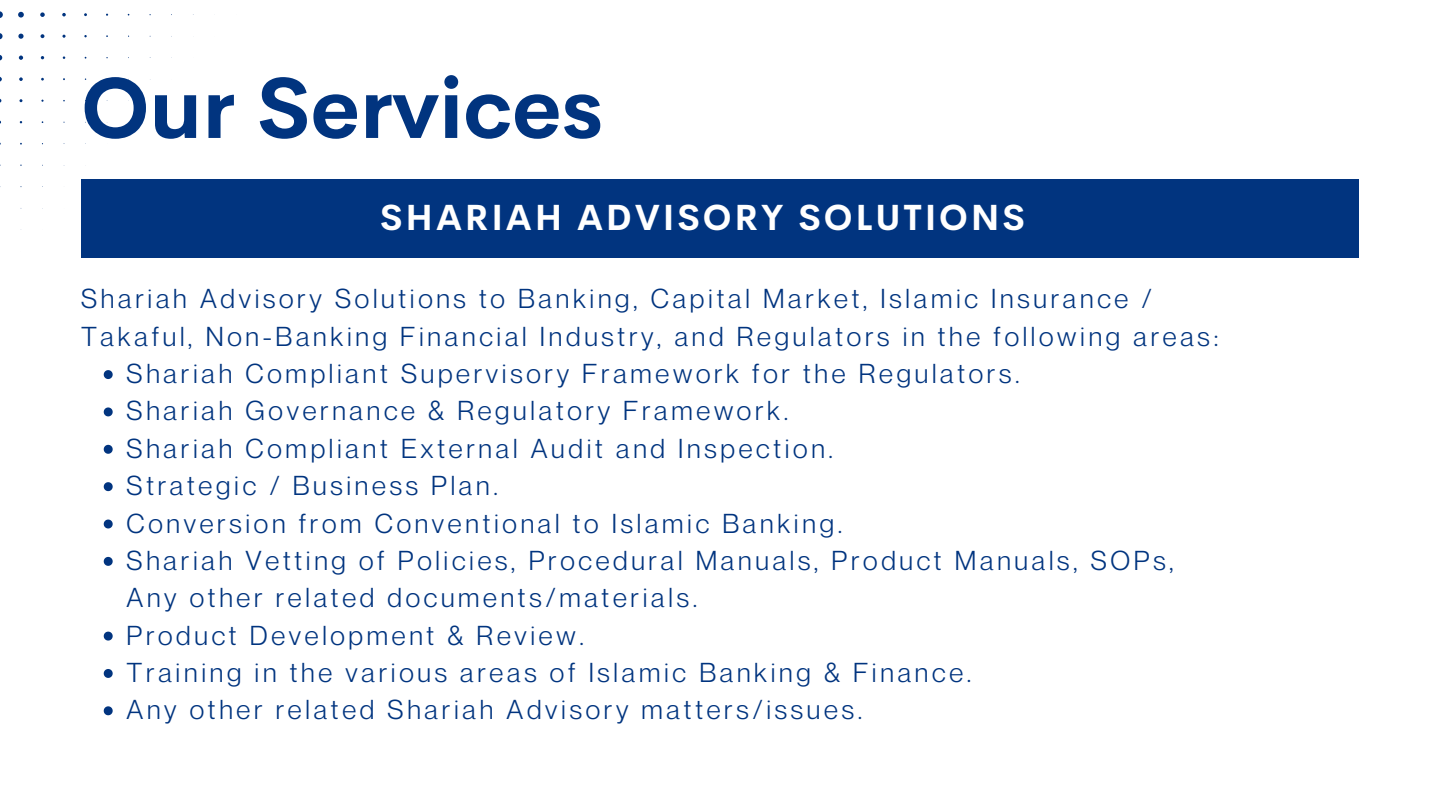
<style>
.page{position:relative;width:1440px;height:810px;background:#fff}
.page>*{position:absolute;margin:0;border:0;box-sizing:border-box;transform-origin:0 0}
.t1{font:700 85.1px "Cerebri Sans";color:#01347f}
.t2{font:700 35.6px "Cerebri Sans";letter-spacing:.08em;color:#fff}
.t3{font:26.8px/37.4px "Neue Montreal";letter-spacing:.14em;color:#01347f}
</style>
<div class="page">
<div style="left:81px;top:179px;width:1278px;height:79px;background:#01347f"></div>
<svg style="left:0;top:11px;width:3px;height:7px"></svg>
<svg style="left:18px;top:12px;width:6px;height:6px"></svg>
<svg style="left:40px;top:12px;width:5px;height:5px"></svg>
<svg style="left:62px;top:13px;width:4px;height:3px"></svg>
<svg style="left:0;top:33px;width:3px;height:6px"></svg>
<svg style="left:18px;top:34px;width:6px;height:5px"></svg>
<svg style="left:41px;top:34px;width:3px;height:4px"></svg>
<svg style="left:19px;top:56px;width:4px;height:4px"></svg>
<svg style="left:19px;top:77px;width:4px;height:4px"></svg>
<svg style="left:104px;top:370px;width:9px;height:9px"></svg>
<svg style="left:104px;top:407px;width:9px;height:9px"></svg>
<svg style="left:104px;top:445px;width:9px;height:9px"></svg>
<svg style="left:104px;top:482px;width:9px;height:9px"></svg>
<svg style="left:104px;top:520px;width:9px;height:8px"></svg>
<svg style="left:104px;top:557px;width:9px;height:9px"></svg>
<svg style="left:104px;top:632px;width:9px;height:9px"></svg>
<svg style="left:104px;top:669px;width:9px;height:9px"></svg>
<svg style="left:104px;top:706px;width:9px;height:9px"></svg>
<h1 class="t1" style="left:81px;top:53px;width:524px">Our Services</h1>
<h2 class="t2" style="left:380px;top:195px;width:646px">SHARIAH ADVISORY SOLUTIONS</h2>
<p class="t3" style="left:81px;top:280px;width:1139px">Shariah Advisory Solutions to Banking, Capital Market, Islamic Insurance /<br>Takaful, Non-Banking Financial Industry, and Regulators in the following areas:</p>
<p class="t3" style="left:127px;top:354px;width:1049px">Shariah Compliant Supervisory Framework for the Regulators.<br>Shariah Governance &amp; Regulatory Framework.<br>Shariah Compliant External Audit and Inspection.<br>Strategic / Business Plan.<br>Conversion from Conventional to Islamic Banking.<br>Shariah Vetting of Policies, Procedural Manuals, Product Manuals, SOPs, Any other related documents/materials.<br>Product Development &amp; Review.<br>Training in the various areas of Islamic Banking &amp; Finance.<br>Any other related Shariah Advisory matters/issues.</p>
</div>
